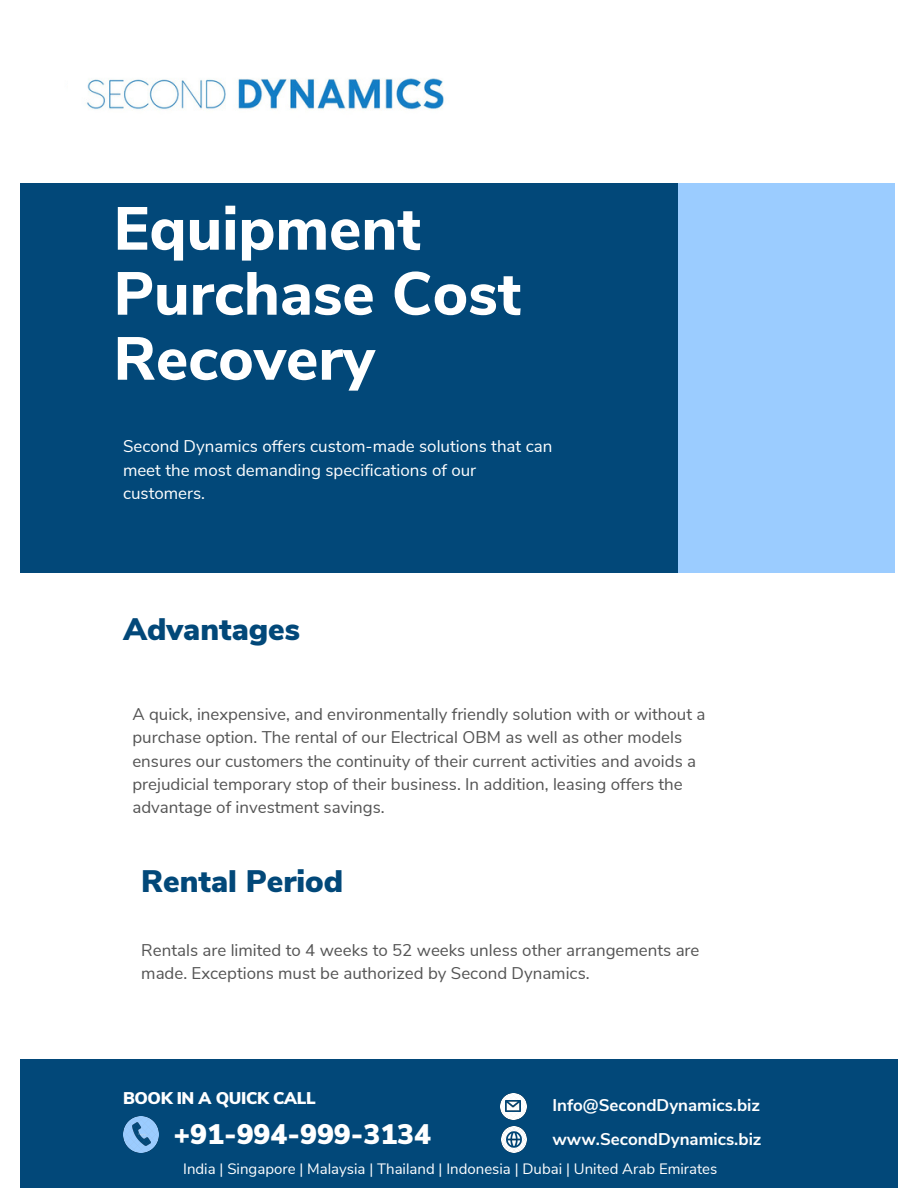
<style>
.page{position:relative;width:918px;height:1188px;background:#fff}
.page>*{position:absolute;margin:0;border:0;box-sizing:border-box;transform-origin:0 0}
.t1{font:800 60.6px/64.9px "Nunito Sans";color:#fff}
.t2{font:900 31.05px "Nunito Sans";color:#024879}
.t3{font:900 28.2px "Nunito Sans";color:#fff}
.t4{font:16.95px/23.2px "Nunito Sans";color:#545454}
.t5{font:16.95px/23.2px "Nunito Sans";color:#fff}
.t6{font:700 16.95px "Nunito Sans";color:#fff}
.t7{font:900 16.95px "Nunito Sans";letter-spacing:-.02em;color:#fff}
.t8{font:15px "Nunito Sans";color:#fff}
</style>
<div class="page">
<div style="left:20px;top:183px;width:658px;height:390px;background:#024879"></div>
<div style="left:679px;top:183px;width:216px;height:390px;background:#9bccff"></div>
<div style="left:20px;top:1059px;width:878px;height:129px;background:#024879"></div>
<img style="left:123px;top:1116px;width:36px;height:36px">
<img style="left:132px;top:1123px;width:18px;height:22px">
<img style="left:500px;top:1093px;width:26px;height:26px">
<img style="left:506px;top:1100px;width:14px;height:12px">
<img style="left:501px;top:1127px;width:26px;height:26px">
<img style="left:86px;top:78px;width:358px;height:32px">
<h1 class="t1" style="left:114px;top:197px;width:409px">Equipment<br>Purchase Cost<br>Recovery</h1>
<p class="t5" style="left:123px;top:435px;width:431px">Second Dynamics offers custom-made solutions that can meet the most demanding specifications of our customers.</p>
<h2 class="t2" style="left:123px;top:608px;width:178px">Advantages</h2>
<p class="t4" style="left:132px;top:703px;width:575px">A quick, inexpensive, and environmentally friendly solution with or without a purchase option. The rental of our Electrical OBM as well as other models ensures our customers the continuity of their current activities and avoids a prejudicial temporary stop of their business. In addition, leasing offers the advantage of investment savings.</p>
<h2 class="t2" style="left:141px;top:861px;width:204px">Rental Period</h2>
<p class="t4" style="left:141px;top:938px;width:560px">Rentals are limited to 4 weeks to 52 weeks unless other arrangements are made. Exceptions must be authorized by Second Dynamics.</p>
<p class="t7" style="left:123px;top:1086px;width:194px">BOOK IN A QUICK CALL</p>
<h3 class="t3" style="left:173px;top:1115px;width:259px">+91-994-999-3134</h3>
<p class="t8" style="left:183px;top:1159px;width:536px">India | Singapore | Malaysia | Thailand | Indonesia | Dubai | United Arab Emirates</p>
<p class="t6" style="left:552px;top:1094px;width:209px">Info@SecondDynamics.biz</p>
<p class="t6" style="left:552px;top:1128px;width:211px">www.SecondDynamics.biz</p>
</div>
